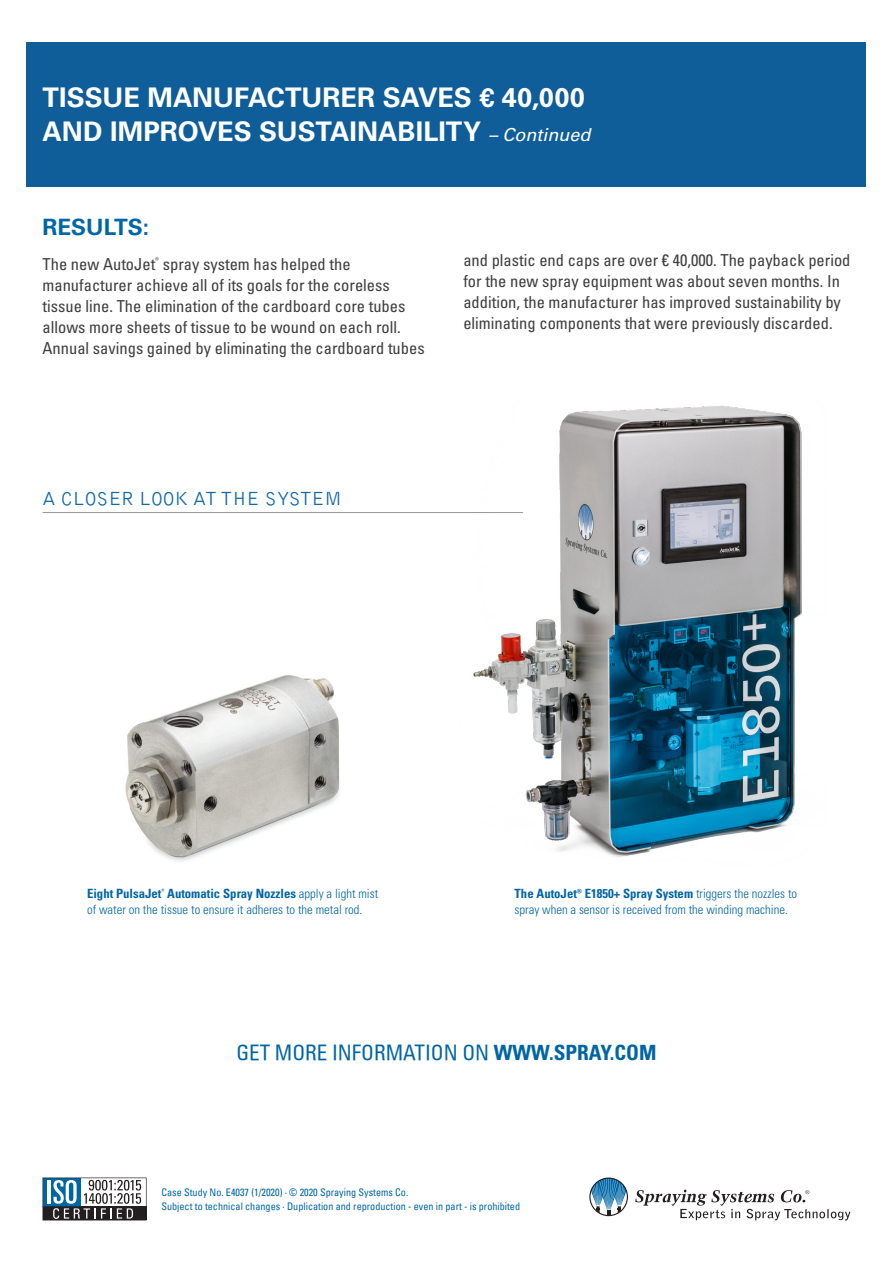
<style>
.page{position:relative;width:893px;height:1263px;background:#fff}
.page>*{position:absolute;margin:0;border:0;box-sizing:border-box;transform-origin:0 0}
.headline{font:700 27px/34.5px "Univers LT Std";color:#fff}
.Paragraph_title{font:700 22.5px "Univers LT Std";color:#0067a5}
.TableBG_Title{font:condensed 21px "Univers";color:#0065a4}
.body{font:300 19.5px "Bell Gothic";color:#1268a8}
.body-2{font:condensed 16.5px/21px "Univers LT Pro";color:#3e3e3f}
.t1{font:300 condensed 12.75px/15.3px "Univers LT Std";color:#0065a4}
.Fließtext_-_Univers{font:condensed 10.5px/13.5px "Univers LT";color:#0065a4}
.s1{font-weight:400;font-style:italic;font-size:18px}
.s2{font-family:"Univers LT Pro";font-weight:700}
</style>
<div class="page">
<svg style="left:43px;top:1177px;width:104px;height:43px"></svg>
<div style="left:27px;top:42px;width:839px;height:145px;background:#0f5d99"></div>
<hr style="left:43px;top:512px;width:480px;height:1px;background:#939598">
<svg style="left:589px;top:1177px;width:39px;height:39px"></svg>
<svg style="left:635px;top:1190px;width:215px;height:30px"></svg>
<img style="left:125px;top:675px;width:215px;height:187px">
<img style="left:473px;top:405px;width:329px;height:452px">
<p class="headline" style="left:43px;top:80px;width:549px">TISSUE MANUFACTURER SAVES € 40,000<br>AND IMPROVES SUSTAINABILITY <span class="s1">– Continued</span></p>
<p class="Paragraph_title" style="left:43px;top:214px;width:108px">RESULTS:</p>
<p class="body-2" style="left:43px;top:253px;width:384px">The new AutoJet<sup>®</sup> spray system has helped the manufacturer achieve all of its goals for the coreless tissue line. The elimination of the cardboard core tubes allows more sheets of tissue to be wound on each roll.<br>Annual savings gained by eliminating the cardboard tubes</p>
<p class="body-2" style="left:463px;top:249px;width:389px">and plastic end caps are over € 40,000. The payback period for the new spray equipment was about seven months. In addition, the manufacturer has improved sustainability by eliminating components that were previously discarded.</p>
<p class="body" style="left:43px;top:488px;width:301px">A CLOSER LOOK AT THE SYSTEM</p>
<p class="t1" style="left:87px;top:886px;width:293px"><span class="s2">Eight PulsaJet</span><sup>®</sup> <span class="s2">Automatic Spray Nozzles</span> apply a light mist of water on the tissue to ensure it adheres to the metal rod.</p>
<p class="t1" style="left:515px;top:886px;width:284px"><span class="s2">The AutoJet® E1850+ Spray System</span> triggers the nozzles to spray when a sensor is received from the winding machine.</p>
<p class="TableBG_Title" style="left:236px;top:1039px;width:422px">GET MORE INFORMATION ON <span class="s2">WWW.SPRAY.COM</span></p>
<p class="Fließtext_-_Univers" style="left:161px;top:1185px;width:360px">Case Study No. E4037 (1/2020) · © 2020 Spraying Systems Co.<br>Subject to technical changes · Duplication and reproduction - even in part - is prohibited</p>
</div>
